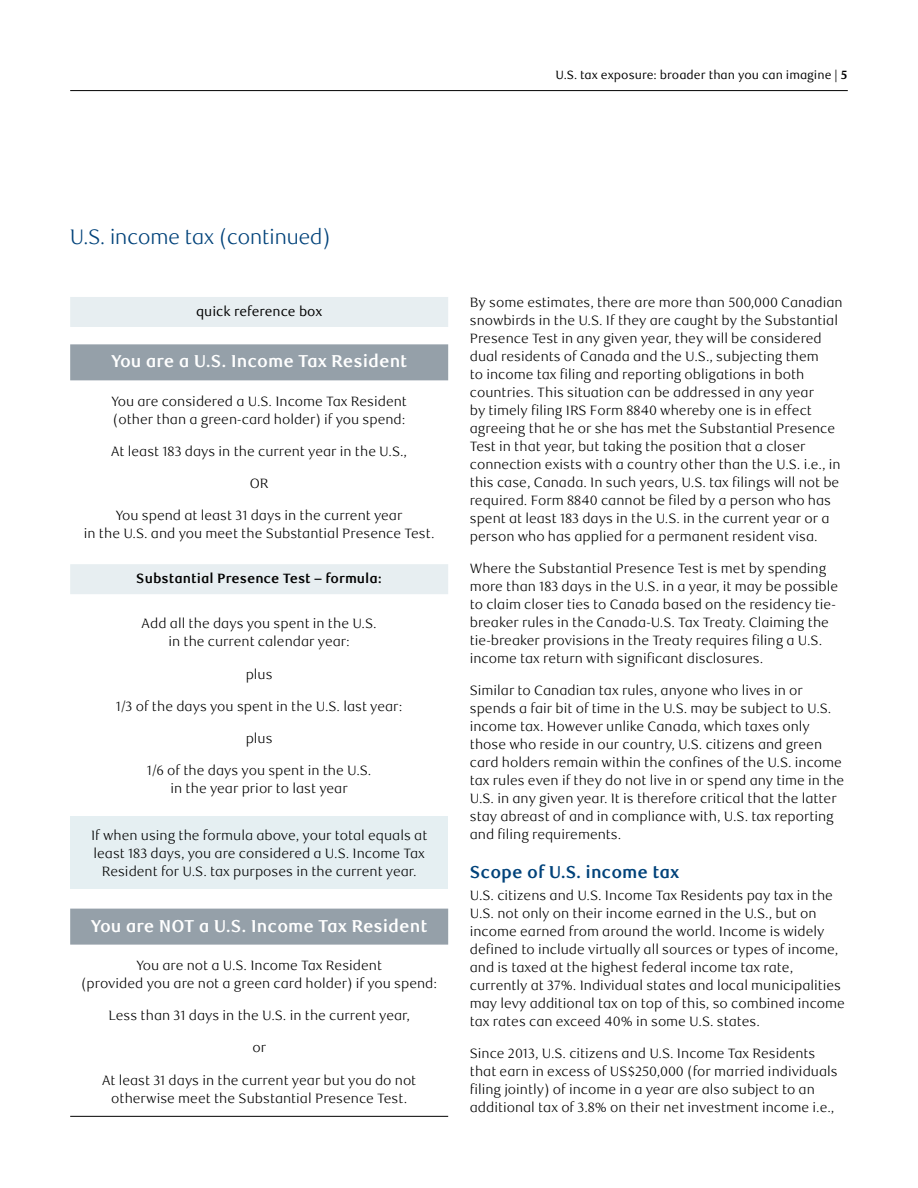
<style>
.page{position:relative;width:918px;height:1188px;background:#fff}
.page>*{position:absolute;margin:0;border:0;box-sizing:border-box;transform-origin:0 0}
.t1{font:300 21px "RBC Display";color:#00427a}
.t2{font:700 17.25px "RBC Text";color:#fff}
.t3{font:700 17.25px "RBC Text";color:#00427a}
.t4{font:300 13.5px/18px "RBC Text";color:#000}
.t5{font:700 13.5px "RBC Text";color:#000}
.t6{font:13.5px "RBC Text";color:#000}
.t7{font:12px "RBC Text";color:#000}
.s1{font-weight:700}
</style>
<div class="page">
<hr style="left:70px;top:90px;width:778px;height:1px;background:#000">
<div style="left:70px;top:297px;width:378px;height:30px;background:#e7eef1"></div>
<div style="left:70px;top:344px;width:378px;height:36px;background:#95a0a9"></div>
<div style="left:70px;top:564px;width:378px;height:30px;background:#e7eef1"></div>
<div style="left:70px;top:909px;width:378px;height:36px;background:#95a0a9"></div>
<hr style="left:70px;top:1116px;width:378px;height:1px;background:#000">
<div style="left:70px;top:816px;width:378px;height:73px;background:#e5eff2"></div>
<p class="t7" style="left:556px;top:68px;width:293px">U.S. tax exposure: broader than you can imagine | <span class="s1">5</span></p>
<h1 class="t1" style="left:70px;top:225px;width:262px">U.S. income tax (continued)</h1>
<p class="t6" style="left:196px;top:304px;width:128px">quick reference box</p>
<p class="t2" style="left:111px;top:351px;width:298px">You are a U.S. Income Tax Resident</p>
<p class="t4" style="left:111px;top:392px;width:297px">You are considered a U.S. Income Tax Resident (other than a green-card holder) if you spend:</p>
<p class="t4" style="left:111px;top:443px;width:297px">At least 183 days in the current year in the U.S.,</p>
<p class="t4" style="left:250px;top:475px;width:20px">OR</p>
<p class="t4" style="left:84px;top:507px;width:352px;text-align:center">You spend at least 31 days in the current year<br>in the U.S. and you meet the Substantial Presence Test.</p>
<p class="t5" style="left:136px;top:571px;width:247px">Substantial Presence Test – formula:</p>
<p class="t4" style="left:142px;top:615px;width:237px;text-align:center">Add all the days you spent in the U.S. in the current calendar year:</p>
<p class="t4" style="left:246px;top:665px;width:28px">plus</p>
<p class="t4" style="left:116px;top:698px;width:288px">1/3 of the days you spent in the U.S. last year:</p>
<p class="t4" style="left:246px;top:730px;width:28px">plus</p>
<p class="t4" style="left:147px;top:762px;width:226px;text-align:center">1/6 of the days you spent in the U.S. in the year prior to last year</p>
<p class="t4" style="left:91px;top:826px;width:338px;text-align:center">If when using the formula above, your total equals at least 183 days, you are considered a U.S. Income Tax<br>Resident for U.S. tax purposes in the current year.</p>
<p class="t2" style="left:91px;top:915px;width:338px">You are NOT a U.S. Income Tax Resident</p>
<p class="t4" style="left:81px;top:957px;width:358px;text-align:center">You are not a U.S. Income Tax Resident<br>(provided you are not a green card holder) if you spend:</p>
<p class="t4" style="left:108px;top:1007px;width:303px">Less than 31 days in the U.S. in the current year,</p>
<p class="t4" style="left:252px;top:1039px;width:15px">or</p>
<p class="t4" style="left:102px;top:1071px;width:316px;text-align:center">At least 31 days in the current year but you do not otherwise meet the Substantial Presence Test.</p>
<p class="t4" style="left:470px;top:293px;width:374px">By some estimates, there are more than 500,000 Canadian snowbirds in the U.S. If they are caught by the Substantial Presence Test in any given year, they will be considered dual residents of Canada and the U.S., subjecting them<br>to income tax filing and reporting obligations in both countries. This situation can be addressed in any year<br>by timely filing IRS Form 8840 whereby one is in effect agreeing that he or she has met the Substantial Presence Test in that year, but taking the position that a closer connection exists with a country other than the U.S. i.e., in this case, Canada. In such years, U.S. tax filings will not be required. Form 8840 cannot be filed by a person who has spent at least 183 days in the U.S. in the current year or a person who has applied for a permanent resident visa.</p>
<p class="t4" style="left:470px;top:560px;width:370px">Where the Substantial Presence Test is met by spending more than 183 days in the U.S. in a year, it may be possible to claim closer ties to Canada based on the residency tie&shy;breaker rules in the Canada-U.S. Tax Treaty. Claiming the tie-breaker provisions in the Treaty requires filing a U.S. income tax return with significant disclosures.</p>
<p class="t4" style="left:470px;top:682px;width:376px">Similar to Canadian tax rules, anyone who lives in or spends a fair bit of time in the U.S. may be subject to U.S. income tax. However unlike Canada, which taxes only those who reside in our country, U.S. citizens and green card holders remain within the confines of the U.S. income tax rules even if they do not live in or spend any time in the U.S. in any given year. It is therefore critical that the latter stay abreast of and in compliance with, U.S. tax reporting and filing requirements.</p>
<p class="t3" style="left:470px;top:861px;width:211px">Scope of U.S. income tax</p>
<p class="t4" style="left:470px;top:887px;width:377px">U.S. citizens and U.S. Income Tax Residents pay tax in the U.S. not only on their income earned in the U.S., but on income earned from around the world. Income is widely defined to include virtually all sources or types of income, and is taxed at the highest federal income tax rate, currently at 37%. Individual states and local municipalities may levy additional tax on top of this, so combined income tax rates can exceed 40% in some U.S. states.</p>
<p class="t4" style="left:470px;top:1045px;width:369px">Since 2013, U.S. citizens and U.S. Income Tax Residents that earn in excess of US$250,000 (for married individuals filing jointly) of income in a year are also subject to an additional tax of 3.8% on their net investment income i.e.,</p>
</div>
